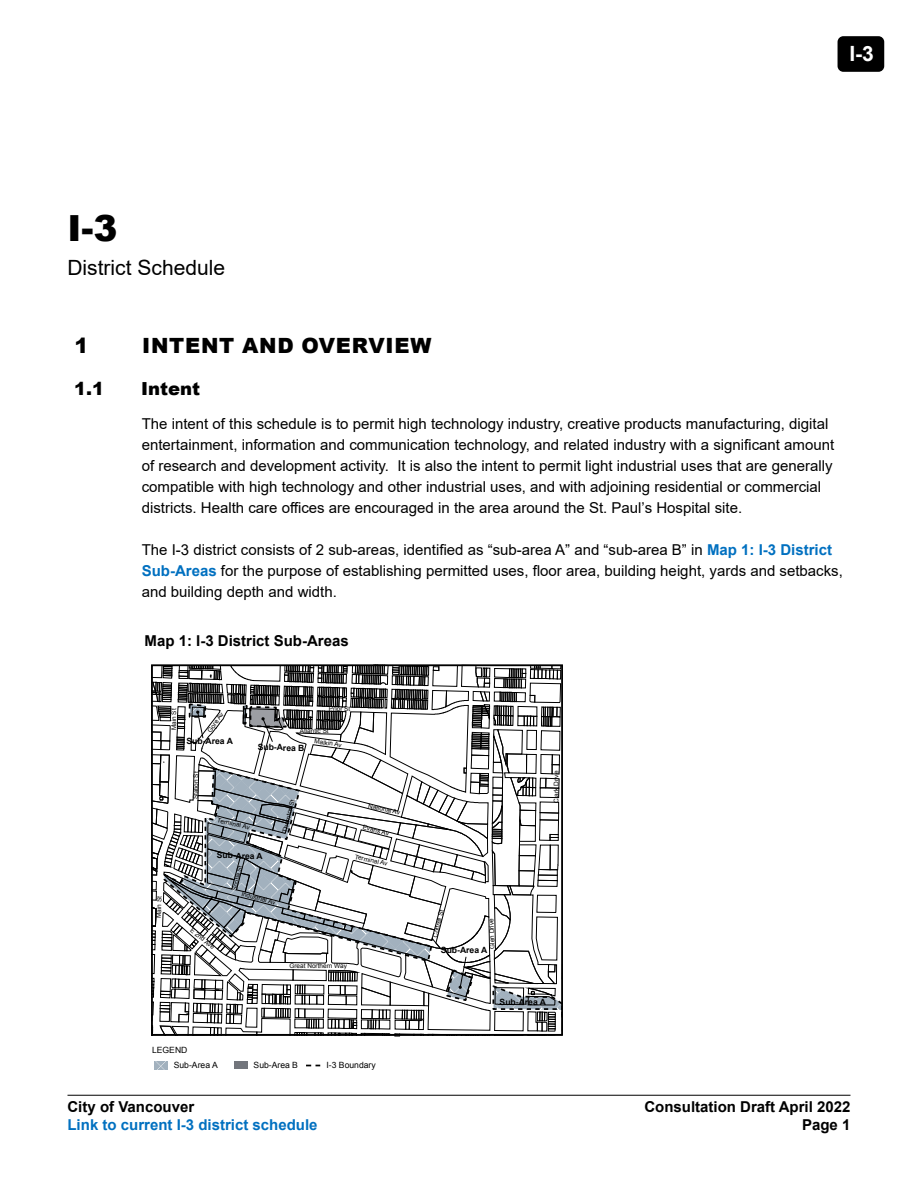
<style>
.page{position:relative;width:918px;height:1188px;background:#fff}
.page>*{position:absolute;margin:0;border:0;box-sizing:border-box;transform-origin:0 0}
.t1{font:900 36px "Arial";color:#000}
.Heading_1__1{font:900 21px "Arial";letter-spacing:.035em;color:#000}
.District_Schedule_Su{font:21px "Arial";color:#000}
.t2{font:700 21px "Arial";color:#fff}
.Heading_2__1_1{font:900 18px "Arial";color:#000}
.Body_Text_-_left_ali{font:15px/21px "Arial";color:#000}
.Diagram_Titles{font:700 15px "Arial";color:#000}
.t3{font:700 15px "Arial";color:#0070c0}
.t4{font:700 8.55px "Arial";letter-spacing:-.005em;color:#000}
.t5{font:8.55px "Arial";letter-spacing:-.005em;color:#000}
.t6{font:6.45px "Arial";color:#000}
.s1{font-weight:700;color:#0070c0}
</style>
<div class="page">
<div style="left:838px;top:36px;width:46px;height:36px;background:#000;border-radius:6px"></div>
<hr style="left:68px;top:1095px;width:782px;height:1px;background:#000">
<svg style="left:154px;top:1061px;width:13px;height:8px"></svg>
<div style="left:234px;top:1061px;width:13px;height:8px;background:#72757c"></div>
<svg style="left:154px;top:667px;width:406px;height:366px"></svg>
<div style="left:151px;top:664px;width:412px;height:372px;border:2px solid #000"></div>
<h2 class="t2" style="left:849px;top:39px;width:26px">I-3</h2>
<p class="t1" style="left:68px;top:202px;width:52px">I-3</p>
<p class="District_Schedule_Su" style="left:68px;top:253px;width:159px">District Schedule</p>
<h1 class="Heading_1__1" style="left:75px;top:330px;width:16px">1</h1>
<h1 class="Heading_1__1" style="left:142px;top:330px;width:291px">INTENT AND OVERVIEW</h1>
<h2 class="Heading_2__1_1" style="left:74px;top:375px;width:32px">1.1</h2>
<h2 class="Heading_2__1_1" style="left:141px;top:375px;width:61px">Intent</h2>
<p class="Body_Text_-_left_ali" style="left:142px;top:414px;width:694px">The intent of this schedule is to permit high technology industry, creative products manufacturing, digital entertainment, information and communication technology, and related industry with a significant amount of research and development activity. It is also the intent to permit light industrial uses that are generally compatible with high technology and other industrial uses, and with adjoining residential or commercial districts. Health care offices are encouraged in the area around the St. Paul’s Hospital site.</p>
<p class="Body_Text_-_left_ali" style="left:142px;top:539px;width:703px">The I-3 district consists of 2 sub-areas, identified as “sub-area A” and “sub-area B” in <span class="s1">Map 1: I-3 District<br>Sub-Areas</span> for the purpose of establishing permitted uses, floor area, building height, yards and setbacks, and building depth and width.</p>
<p class="Diagram_Titles" style="left:145px;top:630px;width:206px">Map 1: I-3 District Sub-Areas</p>
<p class="t6" style="left:170px;top:730px;width:23px;rotate:-90deg">Main St</p>
<p class="t6" style="left:154px;top:918px;width:23px;rotate:-88deg">Main St</p>
<p class="t6" style="left:206px;top:730px;width:25px;rotate:-55deg">Gore Av</p>
<p class="t4" style="left:187px;top:735px;width:48px">Sub-Area A</p>
<p class="t6" style="left:329px;top:705px;width:23px">Prior St</p>
<p class="t6" style="left:300px;top:727px;width:31px">Atlantic St</p>
<p class="t4" style="left:258px;top:742px;width:48px">Sub-Area B</p>
<p class="t6" style="left:315px;top:737px;width:29px;rotate:8deg">Malkin Av</p>
<p class="t6" style="left:191px;top:799px;width:29px;rotate:-89deg">Station St</p>
<p class="t6" style="left:218px;top:816px;width:35px;rotate:13deg">Terminal Av</p>
<p class="t6" style="left:280px;top:831px;width:35px;rotate:-76deg">Thornton St</p>
<p class="t6" style="left:369px;top:801px;width:34px;rotate:13deg">National Av</p>
<p class="t6" style="left:364px;top:823px;width:28px;rotate:13deg">Evans Av</p>
<p class="t4" style="left:217px;top:850px;width:47px">Sub-Area A</p>
<p class="t6" style="left:194px;top:926px;width:31px;rotate:39deg">E 2nd Ave</p>
<p class="t6" style="left:230px;top:889px;width:27px;rotate:-76deg">Scotia St</p>
<p class="t6" style="left:243px;top:890px;width:37px;rotate:15deg">Industrial Av</p>
<p class="t6" style="left:356px;top:852px;width:35px;rotate:13deg">Terminal Av</p>
<p class="t6" style="left:289px;top:962px;width:59px">Great Northern Way</p>
<p class="t5" style="left:152px;top:1044px;width:37px">LEGEND</p>
<p class="t5" style="left:174px;top:1059px;width:45px">Sub-Area A</p>
<p class="t5" style="left:327px;top:1059px;width:51px">I-3 Boundary</p>
<p class="t5" style="left:254px;top:1059px;width:46px">Sub-Area B</p>
<p class="t6" style="left:431px;top:936px;width:30px;rotate:-76deg">Cottrell St</p>
<p class="t6" style="left:488px;top:949px;width:32px;rotate:-92deg">Glen Drive</p>
<p class="t4" style="left:441px;top:944px;width:48px">Sub-Area A</p>
<p class="t6" style="left:552px;top:803px;width:33px;rotate:-90deg">Clark Drive</p>
<p class="t4" style="left:500px;top:996px;width:48px">Sub-Area A</p>
<p class="Diagram_Titles" style="left:68px;top:1096px;width:128px">City of Vancouver</p>
<p class="Diagram_Titles" style="left:644px;top:1096px;width:208px">Consultation Draft April 2022</p>
<p class="t3" style="left:68px;top:1114px;width:252px">Link to current I-3 district schedule</p>
<p class="Diagram_Titles" style="left:802px;top:1114px;width:50px">Page 1</p>
</div>
